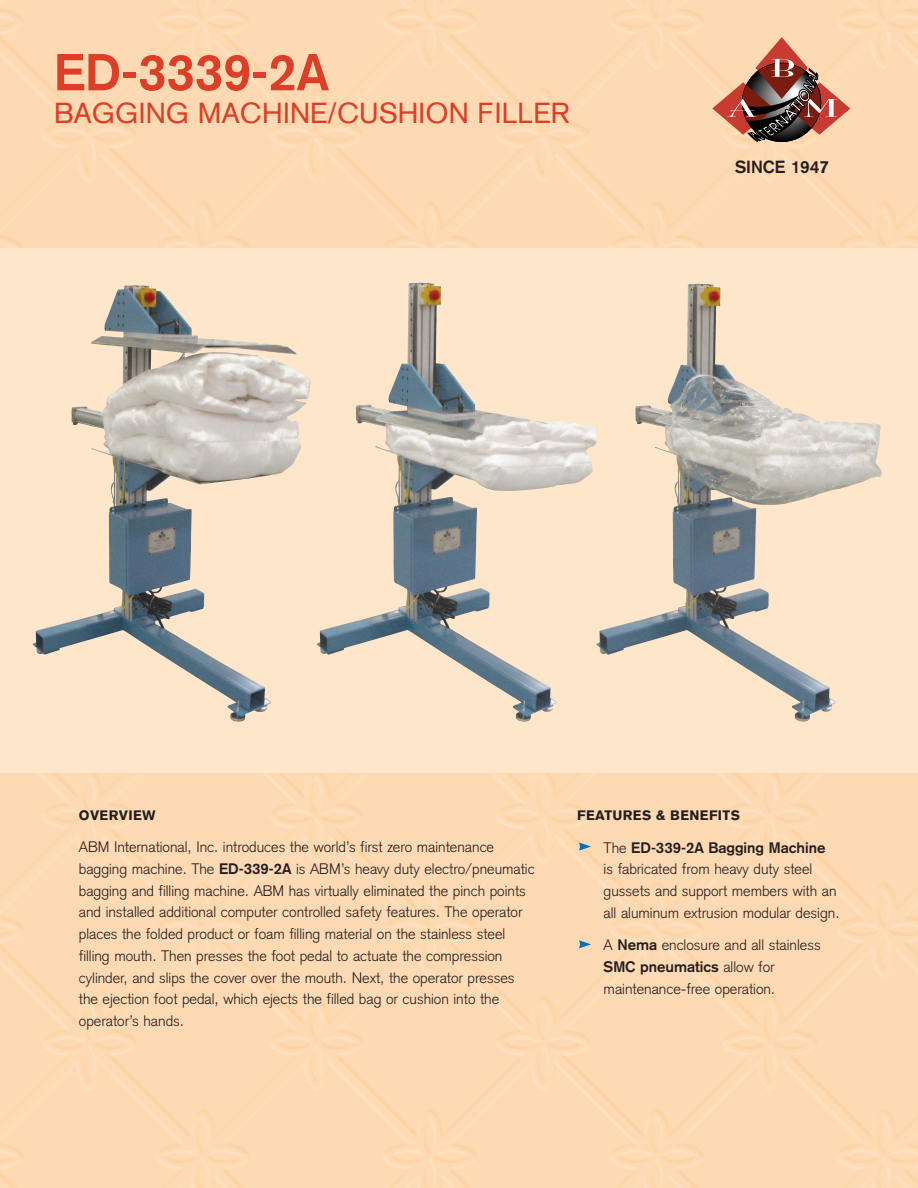
<style>
.page{position:relative;width:918px;height:1188px;background:#fedab4}
.page>*{position:absolute;margin:0;border:0;box-sizing:border-box;transform-origin:0 0}
.t1{font:700 51px "Akzidenz Grotesk";color:#dc3f27}
.t2{font:28.5px "Akzidenz Grotesk";color:#dc3f27}
.t3{font:700 17.25px "Akzidenz Grotesk";color:#231f20}
.t4{font:300 15px/21.8px "Akzidenz Grotesk";color:#231f20}
.t5{font:900 13.5px "Akzidenz Grotesk";letter-spacing:.03em;color:#231f20}
.s1{font-weight:700}
</style>
<div class="page">
<div style="left:0;top:248px;width:918px;height:524px;background:#fee6ca"></div>
<svg style="left:712px;top:37px;width:138px;height:104px;background:#bc8b75"></svg>
<svg style="left:579px;top:940px;width:12px;height:8px"></svg>
<svg style="left:579px;top:842px;width:12px;height:9px"></svg>
<img style="left:33px;top:285px;width:264px;height:437px">
<img style="left:317px;top:283px;width:565px;height:439px">
<h1 class="t1" style="left:54px;top:54px;width:276px">ED-3339-2A</h1>
<h2 class="t2" style="left:54px;top:103px;width:517px">BAGGING MACHINE/CUSHION FILLER</h2>
<p class="t3" style="left:735px;top:161px;width:95px">SINCE 1947</p>
<p class="t5" style="left:79px;top:810px;width:78px">OVERVIEW</p>
<p class="t4" style="left:79px;top:838px;width:457px">ABM International, Inc. introduces the world’s first zero maintenance bagging machine. The <span class="s1">ED-339-2A</span> is ABM’s heavy duty electro/pneumatic bagging and filling machine. ABM has virtually eliminated the pinch points and installed additional computer controlled safety features. The operator places the folded product or foam filling material on the stainless steel filling mouth. Then presses the foot pedal to actuate the compression cylinder, and slips the cover over the mouth. Next, the operator presses the ejection foot pedal, which ejects the filled bag or cushion into the operator’s hands.</p>
<p class="t5" style="left:577px;top:810px;width:164px">FEATURES &amp; BENEFITS</p>
<p class="t4" style="left:604px;top:838px;width:237px">The <span class="s1">ED-339-2A Bagging Machine<br></span>is fabricated from heavy duty steel gussets and support members with an all aluminum extrusion modular design.</p>
<p class="t4" style="left:604px;top:936px;width:219px">A <span class="s1">Nema</span> enclosure and all stainless<br><span class="s1">SMC pneumatics</span> allow for maintenance-free operation.</p>
</div>
